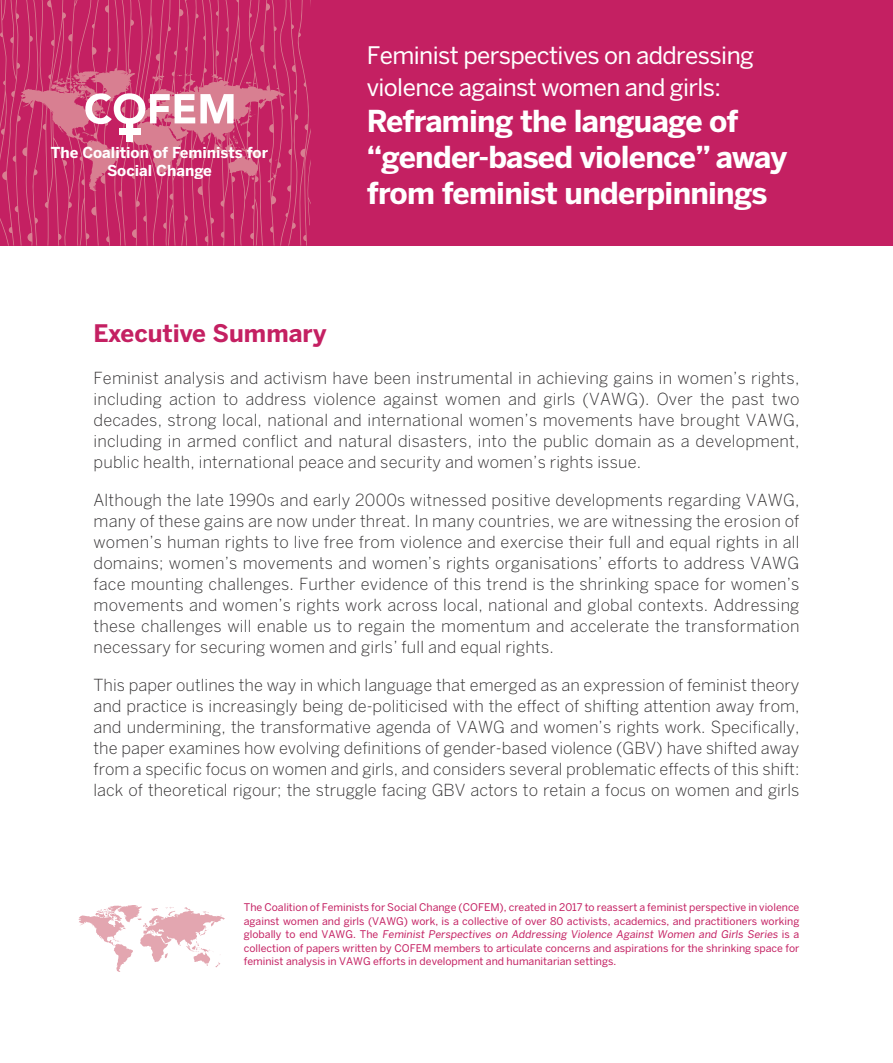
<style>
.page{position:relative;width:893px;height:1063px;background:#fff}
.page>*{position:absolute;margin:0;border:0;box-sizing:border-box;transform-origin:0 0}
.t1{font:700 30px/36px "Benton Sans";letter-spacing:-.025em;color:#fff}
.t2{font:24px/32.4px "Benton Sans";letter-spacing:-.025em;color:#fff}
.t3{font:700 24px "Benton Sans";color:#c42062}
.t4{font:300 16.5px/21px "Benton Sans";letter-spacing:.01em;color:#312f30;text-align:justify}
.t5{font:700 15px/18px "Benton Sans";color:#fff;text-align:center}
.t6{font:10.5px/13.5px "Benton Sans";color:#c42062;text-align:justify}
</style>
<div class="page">
<svg style="left:78px;top:905px;width:147px;height:67px"></svg>
<div style="left:0;top:0;width:893px;height:246px;background:#c42062"></div>
<svg style="left:0;top:0;width:311px;height:246px"></svg>
<svg style="left:20px;top:70px;width:265px;height:121px"></svg>
<div style="left:119px;top:129px;width:21px;height:6px;background:#fff"></div>
<div style="left:126px;top:120px;width:7px;height:22px;background:#fff"></div>
<p class="t5" style="left:51px;top:144px;width:219px">The Coalition of Feminists for<br>Social Change</p>
<h2 class="t2" style="left:367px;top:39px;width:389px">Feminist perspectives on addressing violence against women and girls:</h2>
<h1 class="t1" style="left:367px;top:103px;width:422px">Reframing the language of “gender-based violence” away from feminist underpinnings</h1>
<h2 class="t3" style="left:94px;top:319px;width:234px">Executive Summary</h2>
<p class="t4" style="left:94px;top:367px;width:707px">Feminist analysis and activism have been instrumental in achieving gains in women’s rights, including action to address violence against women and girls (VAWG). Over the past two decades, strong local, national and international women’s movements have brought VAWG, including in armed conflict and natural disasters, into the public domain as a development, public health, international peace and security and women’s rights issue.</p>
<p class="t4" style="left:94px;top:489px;width:707px">Although the late 1990s and early 2000s witnessed positive developments regarding VAWG, many of these gains are now under threat. In many countries, we are witnessing the erosion of women’s human rights to live free from violence and exercise their full and equal rights in all domains; women’s movements and women’s rights organisations’ efforts to address VAWG face mounting challenges. Further evidence of this trend is the shrinking space for women’s movements and women’s rights work across local, national and global contexts. Addressing these challenges will enable us to regain the momentum and accelerate the transformation necessary for securing women and girls’ full and equal rights.</p>
<p class="t4" style="left:94px;top:674px;width:707px">This paper outlines the way in which language that emerged as an expression of feminist theory and practice is increasingly being de-politicised with the effect of shifting attention away from, and undermining, the transformative agenda of VAWG and women’s rights work. Specifically, the paper examines how evolving definitions of gender-based violence (GBV) have shifted away from a specific focus on women and girls, and considers several problematic effects of this shift: lack of theoretical rigour; the struggle facing GBV actors to retain a focus on women and girls</p>
<p class="t6" style="left:244px;top:900px;width:557px">The Coalition of Feminists for Social Change (COFEM), created in 2017 to reassert a feminist perspective in violence against women and girls (VAWG) work, is a collective of over 80 activists, academics, and practitioners working g l o b a l l y t o e n d VAW G . T h e Feminist Perspectives on Addressing Violence Against Women and Girls Series i s a collection of papers written by COFEM members to articulate concerns and aspirations for the shrinking space for feminist analysis in VAWG efforts in development and humanitarian settings.</p>
</div>
